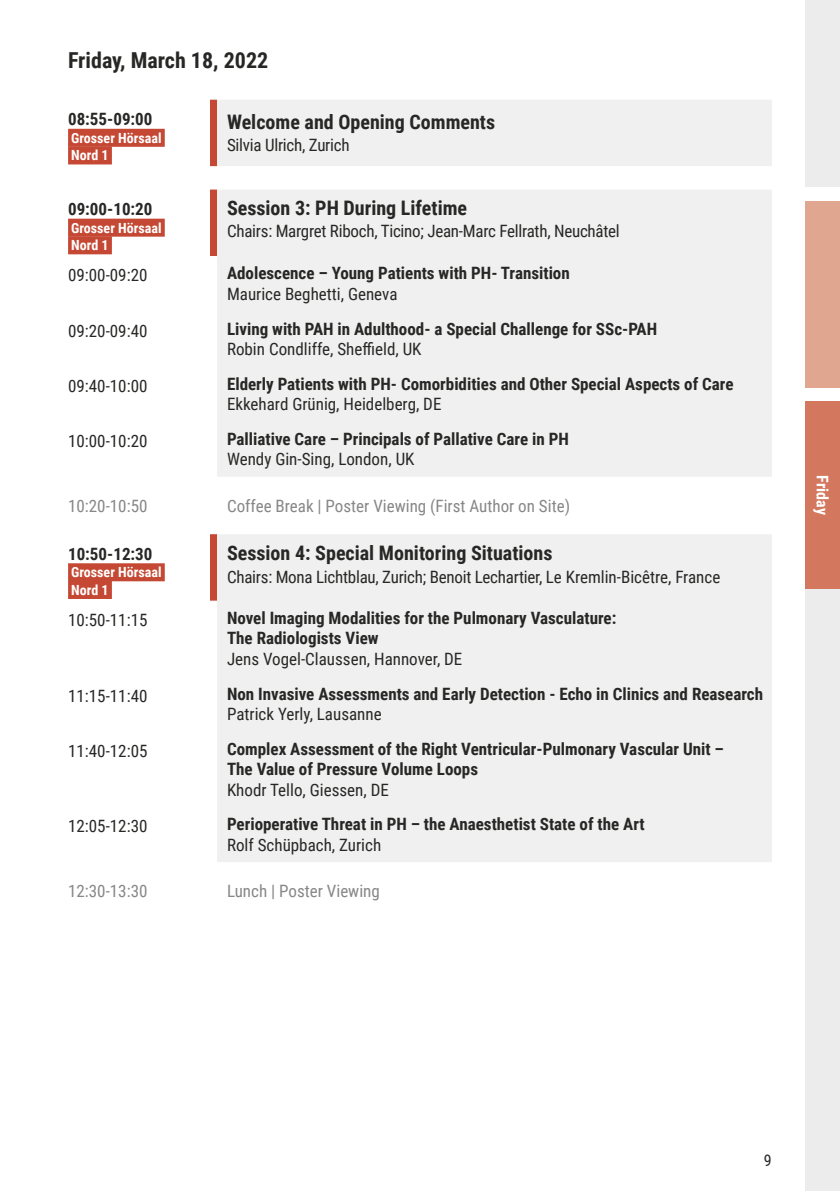
<style>
.page{position:relative;width:840px;height:1191px;background:#fff}
.page>*{position:absolute;margin:0;border:0;box-sizing:border-box;transform-origin:0 0}
.t1{font:700 22px "Roboto Condensed";color:#272726}
.t2{font:700 20px "Roboto Condensed";color:#272726}
.t3{font:700 17px/20.4px "Roboto Condensed";color:#272726}
.t4{font:17px "Roboto Condensed";color:#272726}
.t5{font:17px "Roboto Condensed";color:#868786}
.t6{font:700 16px "Roboto Condensed";color:#fff}
.t7{font:16px "Roboto Condensed";color:#272726}
.t8{font:700 14px/17.6px "Roboto Condensed";color:#fff}
</style>
<div class="page">
<div style="left:805px;top:0;width:34px;height:1191px;background:#ececec"></div>
<div style="left:805px;top:201px;width:34px;height:187px;background:#e1a690"></div>
<div style="left:801px;top:187px;width:38px;height:14px;background:#fff"></div>
<div style="left:801px;top:388px;width:38px;height:13px;background:#fff"></div>
<div style="left:805px;top:401px;width:34px;height:187px;background:#d3785e"></div>
<svg style="left:210px;top:100px;width:7px;height:500px"></svg>
<svg style="left:217px;top:100px;width:554px;height:762px;fill:#f0f0f0"></svg>
<div style="left:68px;top:129px;width:97px;height:18px;background:#c44833"></div>
<div style="left:68px;top:146px;width:44px;height:18px;background:#c44833"></div>
<div style="left:68px;top:219px;width:97px;height:18px;background:#c44833"></div>
<div style="left:68px;top:236px;width:44px;height:18px;background:#c44833"></div>
<div style="left:68px;top:563px;width:97px;height:18px;background:#c44833"></div>
<div style="left:68px;top:581px;width:44px;height:18px;background:#c44833"></div>
<p class="t1" style="left:68px;top:45px;width:202px">Friday, March 18, 2022</p>
<p class="t3" style="left:68px;top:108px;width:86px">08:55-09:00</p>
<p class="t8" style="left:71px;top:128px;width:92px">Grosser Hörsaal<br>Nord 1</p>
<p class="t3" style="left:68px;top:198px;width:86px">09:00-10:20</p>
<p class="t8" style="left:71px;top:218px;width:92px">Grosser Hörsaal<br>Nord 1</p>
<p class="t2" style="left:227px;top:108px;width:269px">Welcome and Opening Comments</p>
<p class="t4" style="left:227px;top:133px;width:124px">Silvia Ulrich, Zurich</p>
<p class="t2" style="left:227px;top:194px;width:241px">Session 3: PH During Lifetime</p>
<p class="t4" style="left:227px;top:219px;width:394px">Chairs: Margret Riboch, Ticino; Jean-Marc Fellrath, Neuchâtel</p>
<p class="t4" style="left:68px;top:263px;width:81px">09:00-09:20</p>
<p class="t3" style="left:227px;top:262px;width:344px">Adolescence – Young Patients with PH- Transition</p>
<p class="t4" style="left:227px;top:282px;width:172px">Maurice Beghetti, Geneva</p>
<p class="t4" style="left:68px;top:319px;width:81px">09:20-09:40</p>
<p class="t3" style="left:227px;top:318px;width:431px">Living with PAH in Adulthood- a Special Challenge for SSc-PAH</p>
<p class="t4" style="left:227px;top:337px;width:196px">Robin Condliffe, Sheffield, UK</p>
<p class="t4" style="left:68px;top:374px;width:81px">09:40-10:00</p>
<p class="t3" style="left:227px;top:373px;width:507px">Elderly Patients with PH- Comorbidities and Other Special Aspects of Care</p>
<p class="t4" style="left:227px;top:392px;width:216px">Ekkehard Grünig, Heidelberg, DE</p>
<p class="t4" style="left:68px;top:429px;width:81px">10:00-10:20</p>
<p class="t3" style="left:227px;top:428px;width:343px">Palliative Care – Principals of Pallative Care in PH</p>
<p class="t4" style="left:227px;top:447px;width:189px">Wendy Gin-Sing, London, UK</p>
<p class="t5" style="left:68px;top:493px;width:81px">10:20-10:50</p>
<p class="t5" style="left:227px;top:493px;width:344px">Coffee Break | Poster Viewing (First Author on Site)</p>
<p class="t3" style="left:68px;top:543px;width:86px">10:50-12:30</p>
<p class="t8" style="left:71px;top:563px;width:92px">Grosser Hörsaal<br>Nord 1</p>
<p class="t2" style="left:227px;top:538px;width:327px">Session 4: Special Monitoring Situations</p>
<p class="t4" style="left:227px;top:565px;width:494px">Chairs: Mona Lichtblau, Zurich; Benoit Lechartier, Le Kremlin-Bicêtre, France</p>
<p class="t4" style="left:68px;top:608px;width:81px">10:50-11:15</p>
<p class="t3" style="left:227px;top:607px;width:390px">Novel Imaging Modalities for the Pulmonary Vasculature:<br>The Radiologists View</p>
<p class="t4" style="left:227px;top:647px;width:237px">Jens Vogel-Claussen, Hannover, DE</p>
<p class="t4" style="left:68px;top:683px;width:81px">11:15-11:40</p>
<p class="t3" style="left:227px;top:683px;width:537px">Non Invasive Assessments and Early Detection - Echo in Clinics and Reasearch</p>
<p class="t4" style="left:227px;top:702px;width:156px">Patrick Yerly, Lausanne</p>
<p class="t4" style="left:68px;top:739px;width:81px">11:40-12:05</p>
<p class="t3" style="left:227px;top:738px;width:498px">Complex Assessment of the Right Ventricular-Pulmonary Vascular Unit –<br>The Value of Pressure Volume Loops</p>
<p class="t4" style="left:227px;top:777px;width:163px">Khodr Tello, Giessen, DE</p>
<p class="t4" style="left:68px;top:814px;width:81px">12:05-12:30</p>
<p class="t3" style="left:227px;top:813px;width:419px">Perioperative Threat in PH – the Anaesthetist State of the Art</p>
<p class="t4" style="left:227px;top:833px;width:156px">Rolf Schüpbach, Zurich</p>
<p class="t5" style="left:68px;top:879px;width:81px">12:30-13:30</p>
<p class="t5" style="left:227px;top:879px;width:154px">Lunch | Poster Viewing</p>
<p class="t6" style="left:833px;top:475px;width:41px;rotate:90deg">Friday</p>
<p class="t7" style="left:763px;top:1149px;width:9px">9</p>
</div>
